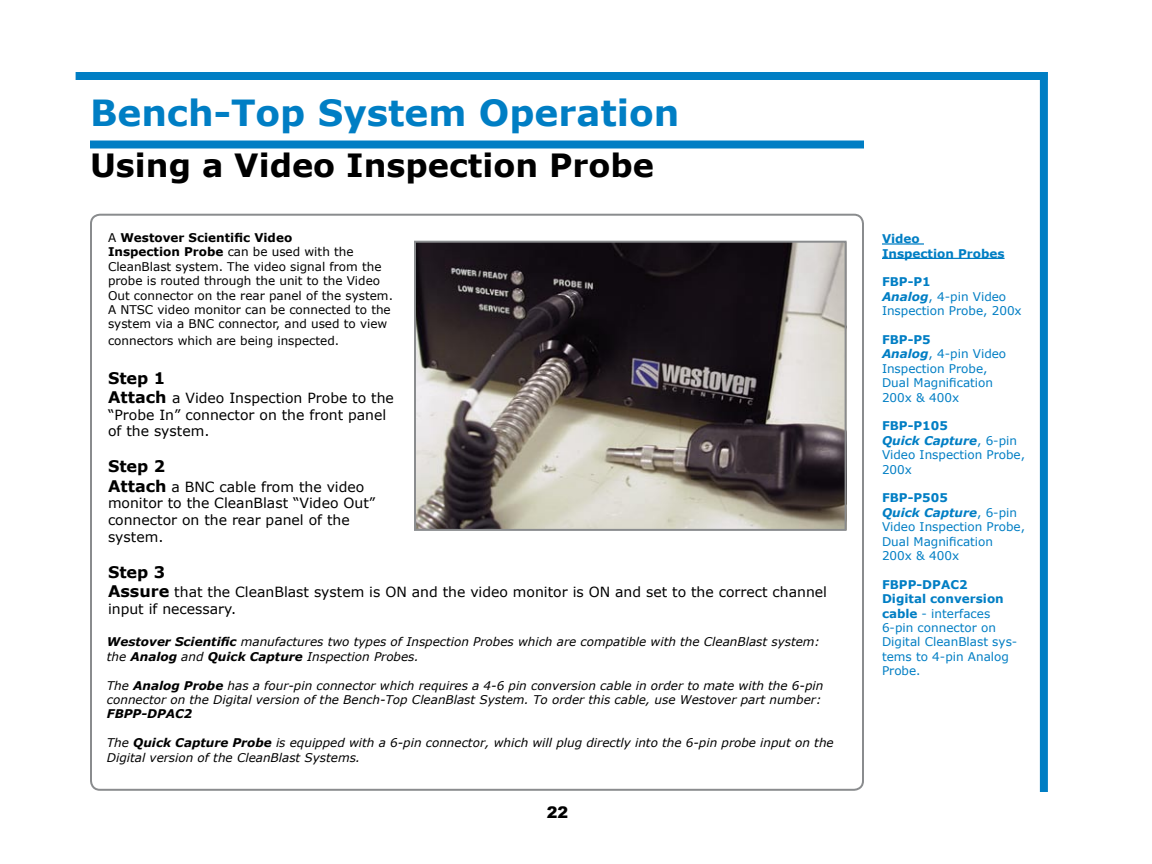
<style>
.page{position:relative;width:1152px;height:864px;background:#fff}
.page>*{position:absolute;margin:0;border:0;box-sizing:border-box;transform-origin:0 0}
.t1{font:700 36px "Verdana";color:#007ec4}
.t2{font:700 32px "Verdana";color:#000}
.t3{font:700 16px "Verdana";color:#000}
.t4{font:900 16px "Arial";color:#000}
.t5{font:14px/16.8px "Verdana";color:#000}
.t6{font:italic 12px/14.4px "Verdana";color:#000}
.t7{font:12px/14.4px "Verdana";color:#007ec4}
.t8{font:12px/14.4px "Verdana";color:#000}
.t9{font:700 12px/14.4px "Verdana";color:#007ec4}
.t10{font:italic 700 12px "Verdana";color:#000}
.s1{font-weight:700}
.s2{font-weight:700;font-size:16px}
.s3{font-weight:700;font-style:italic}
</style>
<div class="page">
<div style="left:76px;top:72px;width:972px;height:8px;background:#007ec4"></div>
<div style="left:1040px;top:72px;width:8px;height:720px;background:#007ec4"></div>
<div style="left:90px;top:140px;width:774px;height:8px;background:#007ec4"></div>
<hr style="left:882px;top:243px;width:42px;height:2px;background:#007ec4">
<hr style="left:882px;top:258px;width:123px;height:1px;background:#007ec4">
<img style="left:417px;top:244px;width:427px;height:284px">
<div style="left:414px;top:241px;width:433px;height:290px;border:2px solid #8a8c8e"></div>
<h1 class="t1" style="left:90px;top:90px;width:591px">Bench-Top System Operation</h1>
<h2 class="t2" style="left:90px;top:145px;width:566px">Using a Video Inspection Probe</h2>
<p class="t8" style="left:108px;top:230px;width:287px">A <span class="s1">Westover Scientific Video<br>Inspection Probe</span> can be used with the CleanBlast system. The video signal from the probe is routed through the unit to the Video Out connector on the rear panel of the system.<br>A NTSC video monitor can be connected to the system via a BNC connector, and used to view</p>
<p class="t8" style="left:108px;top:333px;width:233px">connectors which are being inspected.</p>
<h3 class="t3" style="left:108px;top:368px;width:59px">Step 1</h3>
<p class="t5" style="left:108px;top:389px;width:287px"><span class="s2">Attach</span> a Video Inspection Probe to the “Probe In” connector on the front panel of the system.</p>
<h3 class="t3" style="left:108px;top:456px;width:59px">Step 2</h3>
<p class="t5" style="left:108px;top:478px;width:269px"><span class="s2">Attach</span> a BNC cable from the video monitor to the CleanBlast “Video Out” connector on the rear panel of the system.</p>
<h3 class="t3" style="left:108px;top:562px;width:59px">Step 3</h3>
<p class="t5" style="left:108px;top:583px;width:721px"><span class="s2">Assure</span> that the CleanBlast system is ON and the video monitor is ON and set to the correct channel input if necessary.</p>
<p class="t6" style="left:107px;top:634px;width:715px"><span class="s1">Westover Scientific</span> manufactures two types of Inspection Probes which are compatible with the CleanBlast system: the <span class="s1">Analog</span> and <span class="s1">Quick Capture</span> Inspection Probes.</p>
<p class="t6" style="left:107px;top:678px;width:718px">The <span class="s1">Analog Probe</span> has a four-pin connector which requires a 4-6 pin conversion cable in order to mate with the 6-pin connector on the Digital version of the Bench-Top CleanBlast System. To order this cable, use Westover part number:</p>
<p class="t10" style="left:107px;top:706px;width:87px">FBPP-DPAC2</p>
<p class="t6" style="left:107px;top:735px;width:728px">The <span class="s1">Quick Capture Probe</span> is equipped with a 6-pin connector, which will plug directly into the 6-pin probe input on the<br>Digital version of the CleanBlast Systems.</p>
<h3 class="t4" style="left:547px;top:800px;width:23px">22</h3>
<p class="t9" style="left:882px;top:231px;width:124px">Video<br>Inspection Probes</p>
<p class="t7" style="left:882px;top:274px;width:141px"><span class="s1">FBP-P1<br></span><span class="s3">Analog</span>, 4-pin Video<br>Inspection Probe, 200x</p>
<p class="t7" style="left:882px;top:332px;width:126px"><span class="s1">FBP-P5<br></span><span class="s3">Analog</span>, 4-pin Video<br>Inspection Probe,<br>Dual Magnification<br>200x &amp; 400x</p>
<p class="t7" style="left:882px;top:418px;width:145px"><span class="s1">FBP-P105<br></span><span class="s3">Quick Capture</span>, 6-pin<br>Video Inspection Probe,<br>200x</p>
<p class="t7" style="left:882px;top:490px;width:145px"><span class="s1">FBP-P505<br></span><span class="s3">Quick Capture</span>, 6-pin<br>Video Inspection Probe,<br>Dual Magnification<br>200x &amp; 400x</p>
<p class="t7" style="left:882px;top:577px;width:137px"><span class="s1">FBPP-DPAC2<br>Digital conversion cable</span> - interfaces<br>6-pin connector on<br>Digital CleanBlast sys&shy;tems to 4-pin Analog<br>Probe.</p>
</div>
